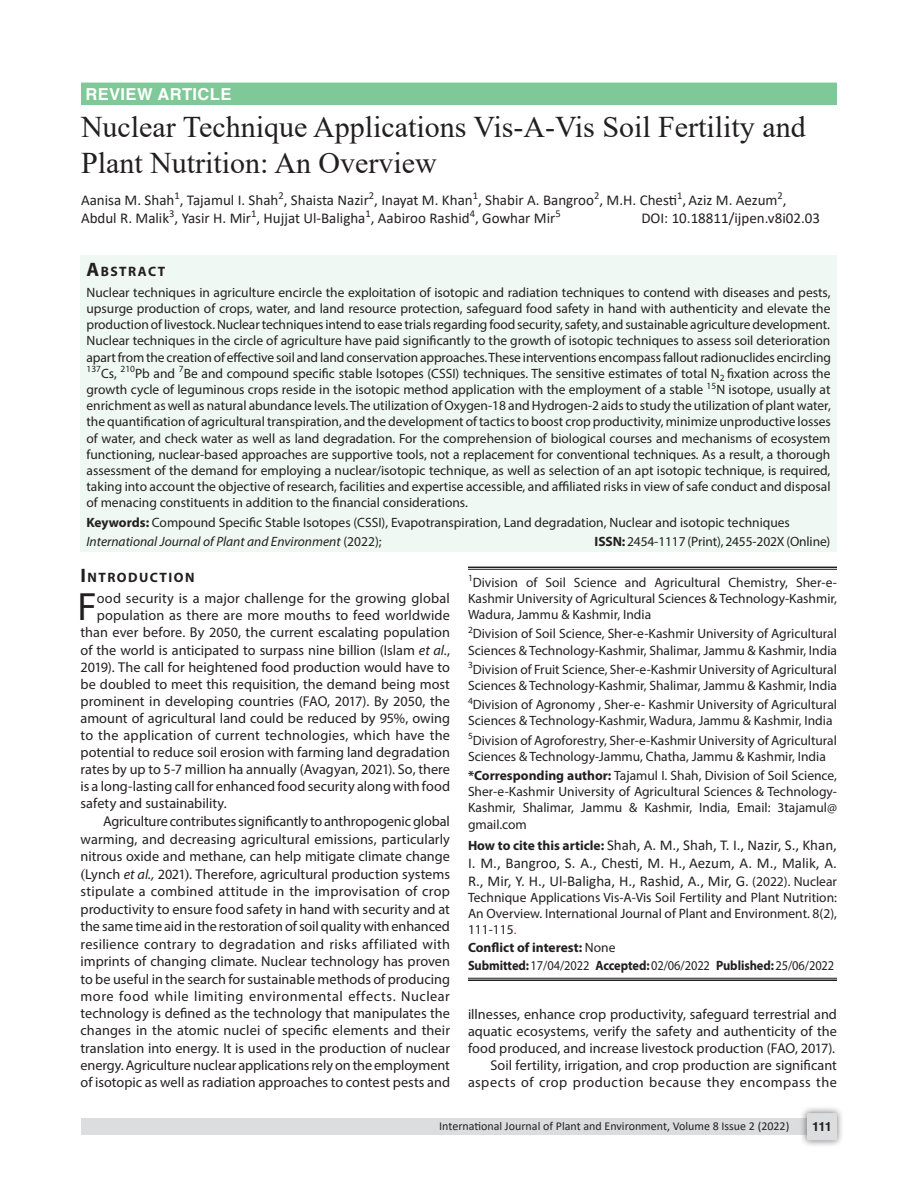
<style>
.page{position:relative;width:918px;height:1188px;background:#fff}
.page>*{position:absolute;margin:0;border:0;box-sizing:border-box;transform-origin:0 0}
.Body_flush{font:39.6px "Myriad Pro";color:#231f20}
.article_head{font:30px/36px "Times New Roman";color:#231f20}
.Subject{font:700 16.5px "Helvetica";letter-spacing:.025em;color:#fff}
.author{font:15px/18px "Calibri";color:#231f20}
.affiliation{font:15px/18px "Calibri";color:#231f20;text-align:justify}
.text{font:14.25px/17.4px "Myriad Pro";letter-spacing:.005em;color:#231f20;text-align:justify}
.Body_flush-2{font:14.25px "Myriad Pro";letter-spacing:.005em;color:#231f20}
.A{font:700 13.65px "Myriad Pro";letter-spacing:.105em;color:#231f20}
.Abstract{font:13.5px/16.2px "Myriad Pro";color:#231f20;text-align:justify}
.affiliation-2{font:13.5px/16.2px "Myriad Pro";color:#231f20}
.affiliation-3{font:13.5px "Myriad Pro";color:#231f20;scale:.92 1}
.Abstract-2{font:italic 13.5px "Myriad Pro";color:#231f20}
.affiliation-4{font:700 13.5px "Myriad Pro";color:#231f20}
.t1{font:700 12.75px "Helvetica";color:#231f20}
.t2{font:12px "Calibri";color:#231f20}
.s1{font-size:19.5px}
.s2{font-weight:700}
.s3{font-style:normal}
.s4{font-style:italic}
.s5{font-family:"Century Schoolbook"}
.s6{font-family:"Myriad Pro";font-weight:700;font-size:13.5px}
.s7{font-family:"Myriad Pro";font-size:13.5px}
.s8{color:#ee1d23}
.s9{font-weight:400}
</style>
<div class="page">
<div style="left:81px;top:1119px;width:756px;height:16px;background:#dcdddf"></div>
<div style="left:800px;top:1106px;width:44px;height:41px;background:#231f20;opacity:.61"></div>
<div style="left:807px;top:1113px;width:30px;height:27px;background:#dcdddf;border-radius:2px"></div>
<div style="left:81px;top:256px;width:756px;height:296px;background:#eff8f2"></div>
<div style="left:81px;top:83px;width:756px;height:22px;background:#7fc898"></div>
<hr style="left:468px;top:567px;width:369px;height:1px;background:#231f20">
<hr style="left:468px;top:569px;width:369px;height:1px;background:#231f20">
<hr style="left:468px;top:978px;width:369px;height:1px;background:#231f20">
<hr style="left:468px;top:980px;width:369px;height:1px;background:#231f20">
<p class="Subject" style="left:86px;top:81px;width:147px">REVIEW ARTICLE</p>
<p class="article_head" style="left:81px;top:108px;width:726px">Nuclear Technique Applications Vis-A-Vis Soil Fertility and<br>Plant Nutrition: An Overview</p>
<p class="author" style="left:81px;top:190px;width:707px">Aanisa M. Shah<sup>1</sup>, Tajamul I. Shah<sup>2</sup>, Shaista Nazir<sup>2</sup>, Inayat M. Khan<sup>1</sup>, Shabir A. Bangroo<sup>2</sup>, M.H. Chesti<sup>1</sup>, Aziz M. Aezum<sup>2</sup>,<br>Abdul R. Malik<sup>3</sup>, Yasir H. Mir<sup>1</sup>, Hujjat Ul-Baligha<sup>1</sup>, Aabiroo Rashid<sup>4</sup>, Gowhar Mir<sup>5</sup></p>
<p class="author" style="left:641px;top:208px;width:180px">DOI: 10.18811/ijpen.v8i02.03</p>
<p class="A" style="left:87px;top:263px;width:80px"><span class="s1">A</span>BSTRACT</p>
<p class="Abstract" style="left:87px;top:284px;width:746px">Nuclear techniques in agriculture encircle the exploitation of isotopic and radiation techniques to contend with diseases and pests, upsurge production of crops, water, and land resource protection, safeguard food safety in hand with authenticity and elevate the production of livestock. Nuclear techniques intend to ease trials regarding food security, safety, and sustainable agriculture development.<br>Nuclear techniques in the circle of agriculture have paid significantly to the growth of isotopic techniques to assess soil deterioration apart from the creation of effective soil and land conservation approaches. These interventions encompass fallout radionuclides encircling <sup>137</sup>Cs, <sup>210</sup>Pb and <sup>7</sup>Be and compound specific stable lsotopes (CSSI) techniques. The sensitive estimates of total N<sub>2</sub> fixation across the growth cycle of leguminous crops reside in the isotopic method application with the employment of a stable <sup>15</sup>N isotope, usually at enrichment as well as natural abundance levels. The utilization of Oxygen-18 and Hydrogen-2 aids to study the utilization of plant water, the quantification of agricultural transpiration, and the development of tactics to boost crop productivity, minimize unproductive losses of water, and check water as well as land degradation. For the comprehension of biological courses and mechanisms of ecosystem functioning, nuclear-based approaches are supportive tools, not a replacement for conventional techniques. As a result, a thorough assessment of the demand for employing a nuclear/isotopic technique, as well as selection of an apt isotopic technique, is required, taking into account the objective of research, facilities and expertise accessible, and affiliated risks in view of safe conduct and disposal of menacing constituents in addition to the financial considerations.</p>
<p class="Abstract" style="left:87px;top:514px;width:705px"><span class="s2">Keywords:</span> Compound Specific Stable Isotopes (CSSI), Evapotranspiration, Land degradation, Nuclear and isotopic techniques</p>
<p class="Abstract-2" style="left:87px;top:533px;width:297px">International Journal of Plant and Environment <span class="s3">(2022);</span></p>
<p class="Abstract" style="left:595px;top:533px;width:237px"><span class="s2">ISSN:</span> 2454-1117 (Print), 2455-202X (Online)</p>
<p class="A" style="left:81px;top:568px;width:116px"><span class="s1">I</span>NTRODUCTION</p>
<p class="Body_flush" style="left:77px;top:583px;width:21px">F</p>
<p class="Body_flush-2" style="left:97px;top:590px;width:355px">ood security is a major challenge for the growing global</p>
<p class="Body_flush-2" style="left:97px;top:607px;width:355px">population as there are more mouths to feed worldwide</p>
<p class="Body_flush-2" style="left:81px;top:624px;width:371px">than ever before. By 2050, the current escalating population</p>
<p class="Body_flush-2" style="left:81px;top:641px;width:371px">of the world is anticipated to surpass nine billion (Islam <span class="s4">et al</span>.,</p>
<p class="Body_flush-2" style="left:81px;top:658px;width:371px">2019). The call for heightened food production would have to</p>
<p class="Body_flush-2" style="left:81px;top:675px;width:371px">be doubled to meet this requisition, the demand being most</p>
<p class="Body_flush-2" style="left:81px;top:692px;width:371px">prominent in developing countries (FAO, 2017). By 2050, the</p>
<p class="Body_flush-2" style="left:81px;top:709px;width:371px">amount of agricultural land could be reduced by 95%, owing</p>
<p class="Body_flush-2" style="left:81px;top:726px;width:371px">to the application of current technologies, which have the</p>
<p class="Body_flush-2" style="left:81px;top:744px;width:371px">potential to reduce soil erosion with farming land degradation</p>
<p class="Body_flush-2" style="left:81px;top:761px;width:371px">rates by up to 5-7 million ha annually (Avagyan, 2021). So, there</p>
<p class="Body_flush-2" style="left:81px;top:778px;width:371px">is a long-lasting call for enhanced food security along with food</p>
<p class="Body_flush-2" style="left:81px;top:795px;width:148px">safety and sustainability.</p>
<p class="text" style="left:81px;top:812px;width:371px;text-indent:22px">Agriculture contributes significantly to anthropogenic global warming, and decreasing agricultural emissions, particularly nitrous oxide and methane, can help mitigate climate change <span class="s5">(</span>Lynch <span class="s4">et al.,</span> 2021<span class="s5">)</span>. Therefore, agricultural production systems stipulate a combined attitude in the improvisation of crop productivity to ensure food safety in hand with security and at the same time aid in the restoration of soil quality with enhanced resilience contrary to degradation and risks affiliated with imprints of changing climate. Nuclear technology has proven to be useful in the search for sustainable methods of producing more food while limiting environmental effects. Nuclear technology is defined as the technology that manipulates the changes in the atomic nuclei of specific elements and their translation into energy. It is used in the production of nuclear energy. Agriculture nuclear applications rely on the employment of isotopic as well as radiation approaches to contest pests and</p>
<p class="affiliation-2" style="left:468px;top:574px;width:371px;text-align:justify"><sup>1</sup>Division of Soil Science and Agricultural Chemistry, Sher-e-Kashmir University of Agricultural Sciences &amp; Technology-Kashmir, Wadura, Jammu &amp; Kashmir, India</p>
<p class="affiliation-2" style="left:468px;top:626px;width:371px"><sup>2</sup>Division of Soil Science, Sher-e-Kashmir University of Agricultural<br>Sciences &amp; Technology-Kashmir, Shalimar, Jammu &amp; Kashmir, India</p>
<p class="affiliation-2" style="left:468px;top:661px;width:371px"><sup>3</sup>Division of Fruit Science, Sher-e-Kashmir University of Agricultural<br>Sciences &amp; Technology-Kashmir, Shalimar, Jammu &amp; Kashmir, India</p>
<p class="affiliation-2" style="left:468px;top:696px;width:371px"><sup>4</sup>Division of Agronomy , Sher-e- Kashmir University of Agricultural<br>Sciences &amp; Technology-Kashmir, Wadura, Jammu &amp; Kashmir, India</p>
<p class="affiliation-2" style="left:468px;top:732px;width:371px"><sup>5</sup>Division of Agroforestry, Sher-e-Kashmir University of Agricultural<br>Sciences &amp; Technology-Jammu, Chatha, Jammu &amp; Kashmir, India</p>
<p class="affiliation-2" style="left:468px;top:767px;width:371px;text-align:justify"><span class="s2">*Corresponding author:</span> Tajamul I. Shah, Division of Soil Science, Sher-e-Kashmir University of Agricultural Sciences &amp; Technology-Kashmir, Shalimar, Jammu &amp; Kashmir, India, Email: 3tajamul@ gmail.com</p>
<p class="affiliation" style="left:468px;top:835px;width:371px"><span class="s6">How to cite this article:</span> Shah, A. M., Shah, T. I., Nazir, S., Khan, I. M., Bangroo, S. A., Chesti, M. H., Aezum, A. M., Malik, A.<br>R., Mir, Y. H., Ul-Baligha, H., Rashid, A., Mir, G. <span class="s7">(2022). Nuclear</span></p>
<p class="affiliation-2" style="left:468px;top:889px;width:371px;text-align:justify">Technique Applications Vis-A-Vis Soil Fertility and Plant Nutrition:<br>An Overview. International Journal of Plant and Environment. 8(2), 111-115<span class="s8">.</span></p>
<p class="affiliation-4" style="left:468px;top:938px;width:149px">Conflict of interest: <span class="s9">None</span></p>
<p class="affiliation-3" style="left:468px;top:957px;width:400px"><span class="s2">Submitted:</span>17/04/2022 <span class="s2">Accepted:</span>02/06/2022 <span class="s2">Published:</span>25/06/2022</p>
<p class="text" style="left:468px;top:1005px;width:371px">illnesses, enhance crop productivity, safeguard terrestrial and aquatic ecosystems, verify the safety and authenticity of the food produced, and increase livestock production (FAO, 2017).</p>
<p class="text" style="left:468px;top:1056px;width:370px;text-align:right">Soil fertility, irrigation, and crop production are significant aspects of crop production because they encompass the</p>
<p class="t2" style="left:439px;top:1117px;width:352px">International Journal of Plant and Environment, Volume 8 Issue 2 (2022)</p>
<p class="t1" style="left:812px;top:1117px;width:21px">111</p>
</div>
